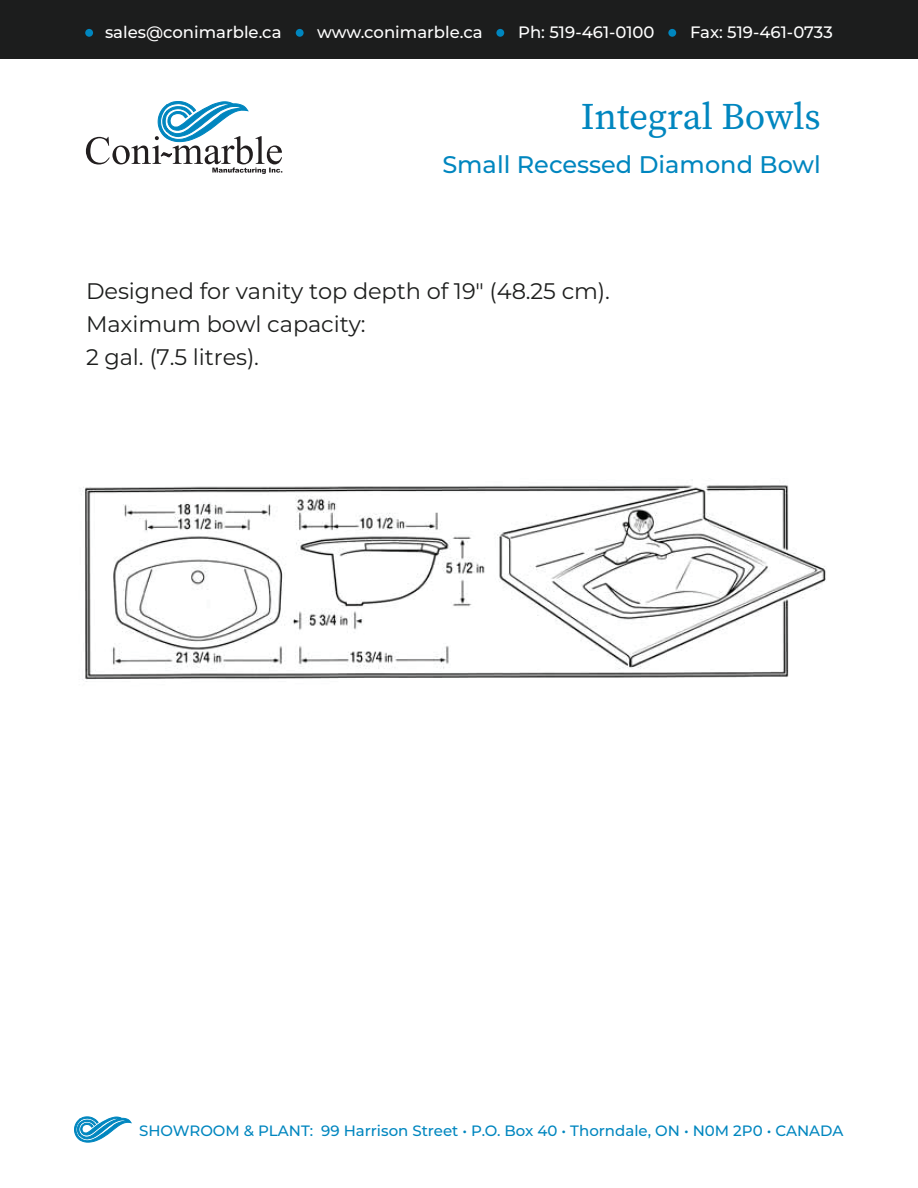
<style>
.page{position:relative;width:918px;height:1188px;background:#fff}
.page>*{position:absolute;margin:0;border:0;box-sizing:border-box;transform-origin:0 0}
.t1{font:37.5px "Source Serif Pro";letter-spacing:-.005em;color:#0086bf}
.t2{font:500 24px "Montserrat";color:#0086bf}
.t3{font:22.5px/33px "Montserrat";letter-spacing:-.005em;color:#1d1e1d}
.t4{font:500 16.5px "Montserrat";color:#fff}
.t5{font:500 15px "Montserrat";color:#0086bf}
</style>
<div class="page">
<svg style="left:86px;top:101px;width:196px;height:73px"></svg>
<div style="left:0;top:0;width:918px;height:58px;background:#1c1d1d"></div>
<div style="left:85px;top:29px;width:8px;height:8px;background:#0086bf;border-radius:50%"></div>
<div style="left:296px;top:29px;width:8px;height:8px;background:#0086bf;border-radius:50%"></div>
<div style="left:496px;top:29px;width:8px;height:8px;background:#0086bf;border-radius:50%"></div>
<div style="left:668px;top:29px;width:8px;height:8px;background:#0086bf;border-radius:50%"></div>
<svg style="left:74px;top:1117px;width:58px;height:25px"></svg>
<img style="left:81px;top:479px;width:745px;height:203px">
<p class="t4" style="left:105px;top:20px;width:178px">sales@conimarble.ca</p>
<p class="t4" style="left:317px;top:20px;width:167px">www.conimarble.ca</p>
<p class="t4" style="left:518px;top:20px;width:138px">Ph: 519-461-0100</p>
<p class="t4" style="left:690px;top:20px;width:144px">Fax: 519-461-0733</p>
<h1 class="t1" style="left:581px;top:91px;width:242px">Integral Bowls</h1>
<p class="t2" style="left:442px;top:148px;width:380px">Small Recessed Diamond Bowl</p>
<p class="t3" style="left:86px;top:274px;width:526px">Designed for vanity top depth of 19" (48.25 cm).<br>Maximum bowl capacity:<br>2 gal. (7.5 litres).</p>
<p class="t5" style="left:139px;top:1120px;width:706px">SHOWROOM &amp; PLANT: 99 Harrison Street • P.O. Box 40 • Thorndale, ON • N0M 2P0 • CANADA</p>
</div>
